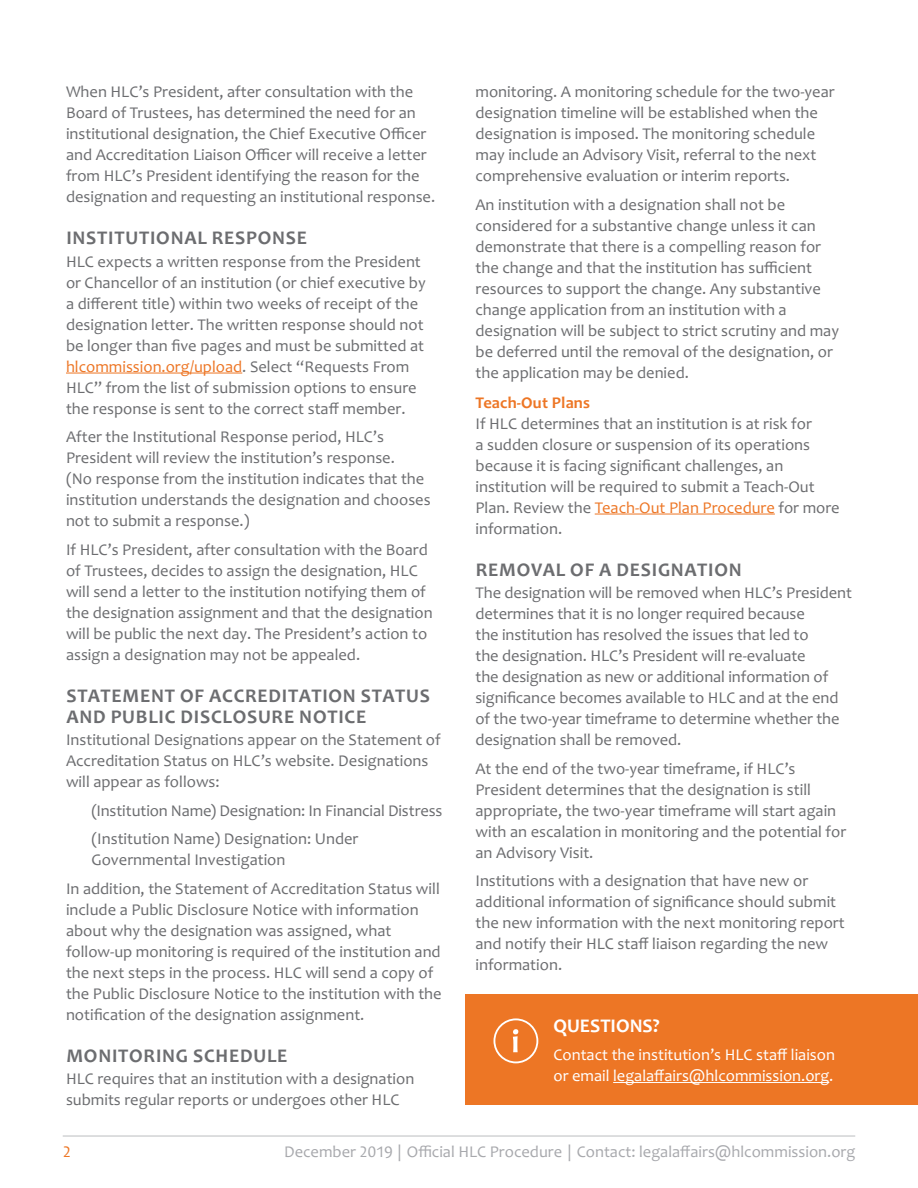
<style>
.page{position:relative;width:918px;height:1188px;background:#fff}
.page>*{position:absolute;margin:0;border:0;box-sizing:border-box;transform-origin:0 0}
.Header_3{font:700 19.5px/21px "Candara";letter-spacing:.04em;color:#6c6d70}
.First_Paragraph{font:700 19.5px "Candara";color:#fff}
.t1{font:16.5px/21px "Candara";color:#6c6d70}
.Last_Paragraph{font:16.5px/21px "Candara";color:#fff}
.t2{font:16.5px "Candara";color:#a8a9ad}
.Header_4{font:700 16.5px "Candara";letter-spacing:.01em;color:#ed7625}
.t3{font:16.5px "Candara";color:#ed7625}
.s1{color:#ed7625}
</style>
<div class="page">
<hr style="left:66px;top:373px;width:176px;height:1px;background:#ed7625">
<hr style="left:595px;top:514px;width:180px;height:1px;background:#ed7625">
<div style="left:465px;top:994px;width:453px;height:63px;background:#ed7625"></div>
<div style="left:465px;top:1024px;width:453px;height:82px;background:#ed7625"></div>
<hr style="left:613px;top:1082px;width:216px;height:1px;background:#fff">
<svg style="left:493px;top:1018px;width:45px;height:45px"></svg>
<hr style="left:63px;top:1136px;width:792px;height:1px;background:#bcbdc0">
<p class="t1" style="left:66px;top:81px;width:371px">When HLC’s President, after consultation with the Board of Trustees, has determined the need for an institutional designation, the Chief Executive Officer and Accreditation Liaison Officer will receive a letter from HLC’s President identifying the reason for the designation and requesting an institutional response.</p>
<p class="Header_3" style="left:66px;top:227px;width:242px">INSTITUTIONAL RESPONSE</p>
<p class="t1" style="left:66px;top:251px;width:361px">HLC expects a written response from the President or Chancellor of an institution (or chief executive by a different title) within two weeks of receipt of the designation letter. The written response should not be longer than five pages and must be submitted at <span class="s1">hlcommission.org/upload</span>. Select “Requests From HLC” from the list of submission options to ensure the response is sent to the correct staff member.</p>
<p class="t1" style="left:66px;top:426px;width:366px">After the Institutional Response period, HLC’s President will review the institution’s response.<br>(No response from the institution indicates that the institution understands the designation and chooses not to submit a response.)</p>
<p class="t1" style="left:66px;top:539px;width:368px">If HLC’s President, after consultation with the Board of Trustees, decides to assign the designation, HLC will send a letter to the institution notifying them of the designation assignment and that the designation will be public the next day. The President’s action to assign a designation may not be appealed.</p>
<p class="Header_3" style="left:66px;top:685px;width:365px">STATEMENT OF ACCREDITATION STATUS<br>AND PUBLIC DISCLOSURE NOTICE</p>
<p class="t1" style="left:66px;top:729px;width:376px">Institutional Designations appear on the Statement of<br>Accreditation Status on HLC’s website. Designations will appear as follows:</p>
<p class="t1" style="left:92px;top:800px;width:353px">(Institution Name) Designation: In Financial Distress</p>
<p class="t1" style="left:92px;top:828px;width:268px">(Institution Name) Designation: Under<br>Governmental Investigation</p>
<p class="t1" style="left:66px;top:878px;width:377px">In addition, the Statement of Accreditation Status will include a Public Disclosure Notice with information about why the designation was assigned, what follow-up monitoring is required of the institution and the next steps in the process. HLC will send a copy of the Public Disclosure Notice to the institution with the notification of the designation assignment.</p>
<p class="Header_3" style="left:66px;top:1045px;width:223px">MONITORING SCHEDULE</p>
<p class="t1" style="left:66px;top:1068px;width:350px">HLC requires that an institution with a designation submits regular reports or undergoes other HLC</p>
<p class="t1" style="left:476px;top:81px;width:361px">monitoring. A monitoring schedule for the two-year designation timeline will be established when the designation is imposed. The monitoring schedule may include an Advisory Visit, referral to the next comprehensive evaluation or interim reports.</p>
<p class="t1" style="left:476px;top:194px;width:365px">An institution with a designation shall not be considered for a substantive change unless it can demonstrate that there is a compelling reason for the change and that the institution has sufficient resources to support the change. Any substantive change application from an institution with a designation will be subject to strict scrutiny and may be deferred until the removal of the designation, or the application may be denied.</p>
<p class="Header_4" style="left:476px;top:392px;width:116px">Teach-Out Plans</p>
<p class="t1" style="left:476px;top:413px;width:366px">If HLC determines that an institution is at risk for<br>a sudden closure or suspension of its operations because it is facing significant challenges, an institution will be required to submit a Teach-Out Plan. Review the <span class="s1">Teach-Out Plan Procedure</span> for more information.</p>
<p class="Header_3" style="left:476px;top:559px;width:267px">REMOVAL OF A DESIGNATION</p>
<p class="t1" style="left:476px;top:582px;width:378px">The designation will be removed when HLC’s President determines that it is no longer required because<br>the institution has resolved the issues that led to<br>the designation. HLC’s President will re-evaluate<br>the designation as new or additional information of significance becomes available to HLC and at the end of the two-year timeframe to determine whether the designation shall be removed.</p>
<p class="t1" style="left:476px;top:758px;width:372px">At the end of the two-year timeframe, if HLC’s President determines that the designation is still appropriate, the two-year timeframe will start again with an escalation in monitoring and the potential for an Advisory Visit.</p>
<p class="t1" style="left:476px;top:870px;width:371px">Institutions with a designation that have new or additional information of significance should submit the new information with the next monitoring report and notify their HLC staff liaison regarding the new information.</p>
<p class="First_Paragraph" style="left:554px;top:1013px;width:108px">QUESTIONS?</p>
<p class="Last_Paragraph" style="left:554px;top:1044px;width:283px">Contact the institution’s HLC staff liaison or email legalaffairs@hlcommission.org.</p>
<p class="t3" style="left:63px;top:1141px;width:10px">2</p>
<p class="t2" style="left:284px;top:1141px;width:573px">December 2019 | Official HLC Procedure | Contact: legalaffairs@hlcommission.org</p>
</div>
